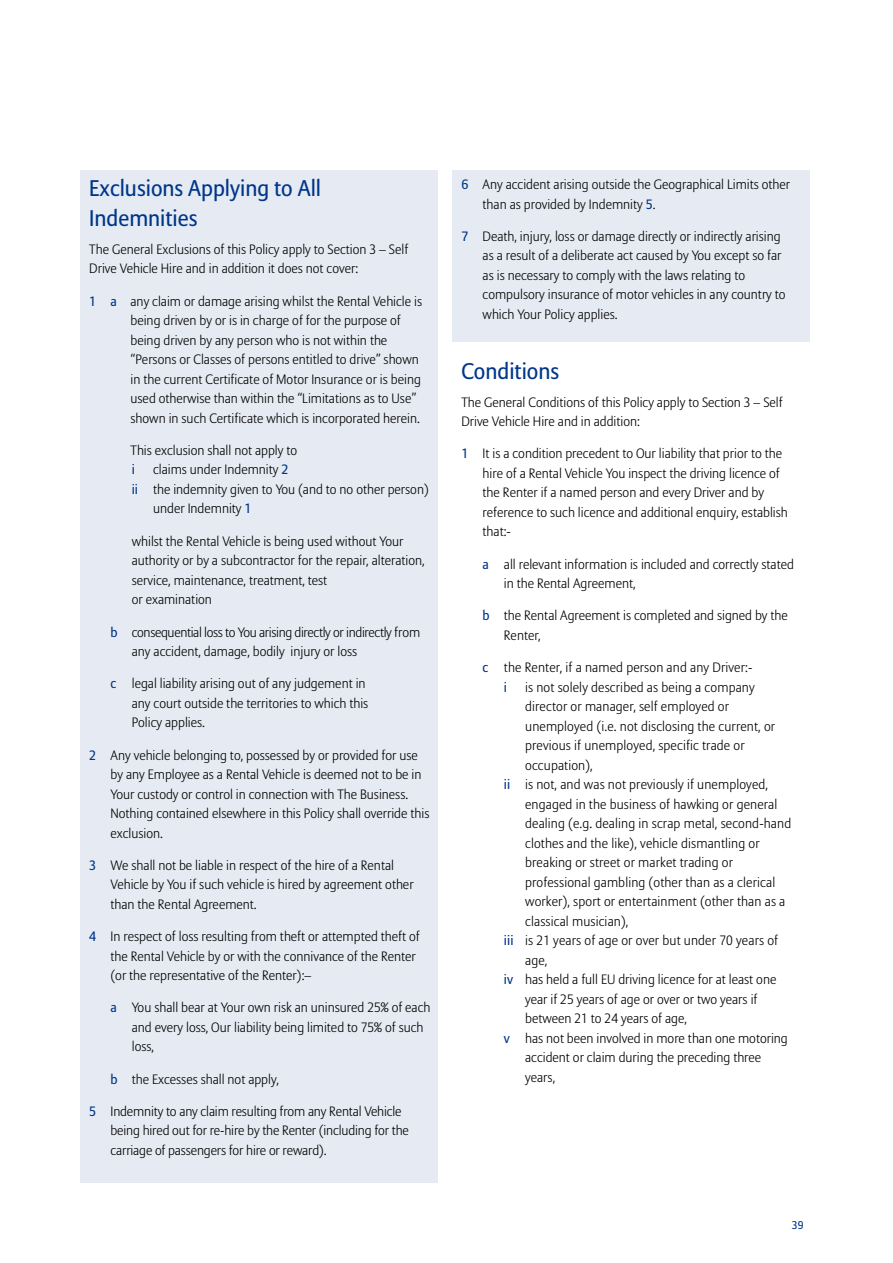
<style>
.page{position:relative;width:893px;height:1263px;background:#fff}
.page>*{position:absolute;margin:0;border:0;box-sizing:border-box;transform-origin:0 0}
.t1{font:22.5px/30px "Allianz Sans";color:#003689}
.t2{font:300 13.5px/19.5px "Allianz Sans";color:#000}
.t3{font:300 13.5px/19.5px "Allianz Sans";letter-spacing:-.025em;color:#000}
.t4{font:13.5px "Allianz Sans";color:#003689}
.t5{font:11.25px "Allianz Sans";color:#003689}
.s1{font-weight:400;color:#003689}
</style>
<div class="page">
<div style="left:453px;top:170px;width:357px;height:172px;background:#e6ebf3"></div>
<div style="left:81px;top:170px;width:357px;height:1012px;background:#e6ebf3"></div>
<p class="t1" style="left:89px;top:175px;width:233px">Exclusions Applying to All<br>Indemnities</p>
<p class="t2" style="left:89px;top:241px;width:320px">The General Exclusions of this Policy apply to Section 3 – Self<br>Drive Vehicle Hire and in addition it does not cover:</p>
<p class="t2" style="left:131px;top:292px;width:293px;text-indent:-41px"><span class="s1">1 a</span> any claim or damage arising whilst the Rental Vehicle is being driven by or is in charge of for the purpose of being driven by any person who is not within the “Persons or Classes of persons entitled to drive” shown in the current Certificate of Motor Insurance or is being used otherwise than within the “Limitations as to Use” shown in such Certificate which is incorporated herein.</p>
<p class="t2" style="left:131px;top:442px;width:168px">This exclusion shall not apply to</p>
<p class="t4" style="left:132px;top:464px;width:5px">i</p>
<p class="t2" style="left:153px;top:461px;width:137px">claims under Indemnity <span class="s1">2</span></p>
<p class="t2" style="left:153px;top:481px;width:277px;text-indent:-21px"><span class="s1">ii</span> the indemnity given to You (and to no other person) under Indemnity <span class="s1">1</span></p>
<p class="t2" style="left:132px;top:532px;width:294px">whilst the Rental Vehicle is being used without Your authority or by a subcontractor for the repair, alteration, service, maintenance, treatment, test<br>or examination</p>
<p class="t3" style="left:132px;top:623px;width:290px;text-indent:-21px"><span class="s1">b</span> consequential loss to You arising directly or indirectly from any accident, damage, bodily injury or loss</p>
<p class="t2" style="left:132px;top:675px;width:238px;text-indent:-21px"><span class="s1">c</span> legal liability arising out of any judgement in any court outside the territories to which this<br>Policy applies.</p>
<p class="t2" style="left:111px;top:746px;width:320px;text-indent:-21px"><span class="s1">2</span> Any vehicle belonging to, possessed by or provided for use by any Employee as a Rental Vehicle is deemed not to be in Your custody or control in connection with The Business.<br>Nothing contained elsewhere in this Policy shall override this exclusion.</p>
<p class="t2" style="left:111px;top:856px;width:305px;text-indent:-21px"><span class="s1">3</span> We shall not be liable in respect of the hire of a Rental<br>Vehicle by You if such vehicle is hired by agreement other than the Rental Agreement.</p>
<p class="t2" style="left:111px;top:928px;width:311px;text-indent:-21px"><span class="s1">4</span> In respect of loss resulting from theft or attempted theft of the Rental Vehicle by or with the connivance of the Renter (or the representative of the Renter):–</p>
<p class="t2" style="left:132px;top:999px;width:300px;text-indent:-21px"><span class="s1">a</span> You shall bear at Your own risk an uninsured 25% of each and every loss, Our liability being limited to 75% of such loss,</p>
<p class="t2" style="left:111px;top:1070px;width:170px"><span class="s1">b</span> the Excesses shall not apply,</p>
<p class="t2" style="left:111px;top:1102px;width:300px;text-indent:-21px"><span class="s1">5</span> Indemnity to any claim resulting from any Rental Vehicle being hired out for re-hire by the Renter (including for the carriage of passengers for hire or reward).</p>
<p class="t2" style="left:483px;top:176px;width:309px;text-indent:-21px"><span class="s1">6</span> Any accident arising outside the Geographical Limits other than as provided by Indemnity <span class="s1">5</span>.</p>
<p class="t2" style="left:483px;top:227px;width:304px;text-indent:-21px"><span class="s1">7</span> Death, injury, loss or damage directly or indirectly arising as a result of a deliberate act caused by You except so far as is necessary to comply with the laws relating to compulsory insurance of motor vehicles in any country to which Your Policy applies.</p>
<p class="t1" style="left:461px;top:357px;width:99px">Conditions</p>
<p class="t2" style="left:461px;top:393px;width:323px">The General Conditions of this Policy apply to Section 3 – Self<br>Drive Vehicle Hire and in addition:</p>
<p class="t2" style="left:483px;top:445px;width:307px;text-indent:-21px"><span class="s1">1</span> It is a condition precedent to Our liability that prior to the hire of a Rental Vehicle You inspect the driving licence of the Renter if a named person and every Driver and by reference to such licence and additional enquiry, establish that:-</p>
<p class="t2" style="left:504px;top:555px;width:291px;text-indent:-21px"><span class="s1">a</span> all relevant information is included and correctly stated in the Rental Agreement,</p>
<p class="t2" style="left:504px;top:607px;width:285px;text-indent:-21px"><span class="s1">b</span> the Rental Agreement is completed and signed by the<br>Renter,</p>
<p class="t2" style="left:483px;top:659px;width:271px"><span class="s1">c</span> the Renter, if a named person and any Driver:-</p>
<p class="t4" style="left:504px;top:681px;width:5px">i</p>
<p class="t2" style="left:525px;top:678px;width:251px">is not solely described as being a company director or manager, self employed or unemployed (i.e. not disclosing the current, or previous if unemployed, specific trade or occupation),</p>
<p class="t2" style="left:525px;top:776px;width:268px;text-indent:-21px"><span class="s1">ii</span> is not, and was not previously if unemployed, engaged in the business of hawking or general dealing (e.g. dealing in scrap metal, second-hand clothes and the like), vehicle dismantling or breaking or street or market trading or professional gambling (other than as a clerical worker), sport or entertainment (other than as a classical musician),</p>
<p class="t2" style="left:525px;top:932px;width:255px;text-indent:-21px"><span class="s1">iii</span> is 21 years of age or over but under 70 years of age,</p>
<p class="t2" style="left:525px;top:971px;width:253px;text-indent:-21px"><span class="s1">iv</span> has held a full EU driving licence for at least one year if 25 years of age or over or two years if between 21 to 24 years of age,</p>
<p class="t2" style="left:525px;top:1029px;width:264px;text-indent:-21px"><span class="s1">v</span> has not been involved in more than one motoring accident or claim during the preceding three years,</p>
<p class="t5" style="left:792px;top:1220px;width:13px">39</p>
</div>
